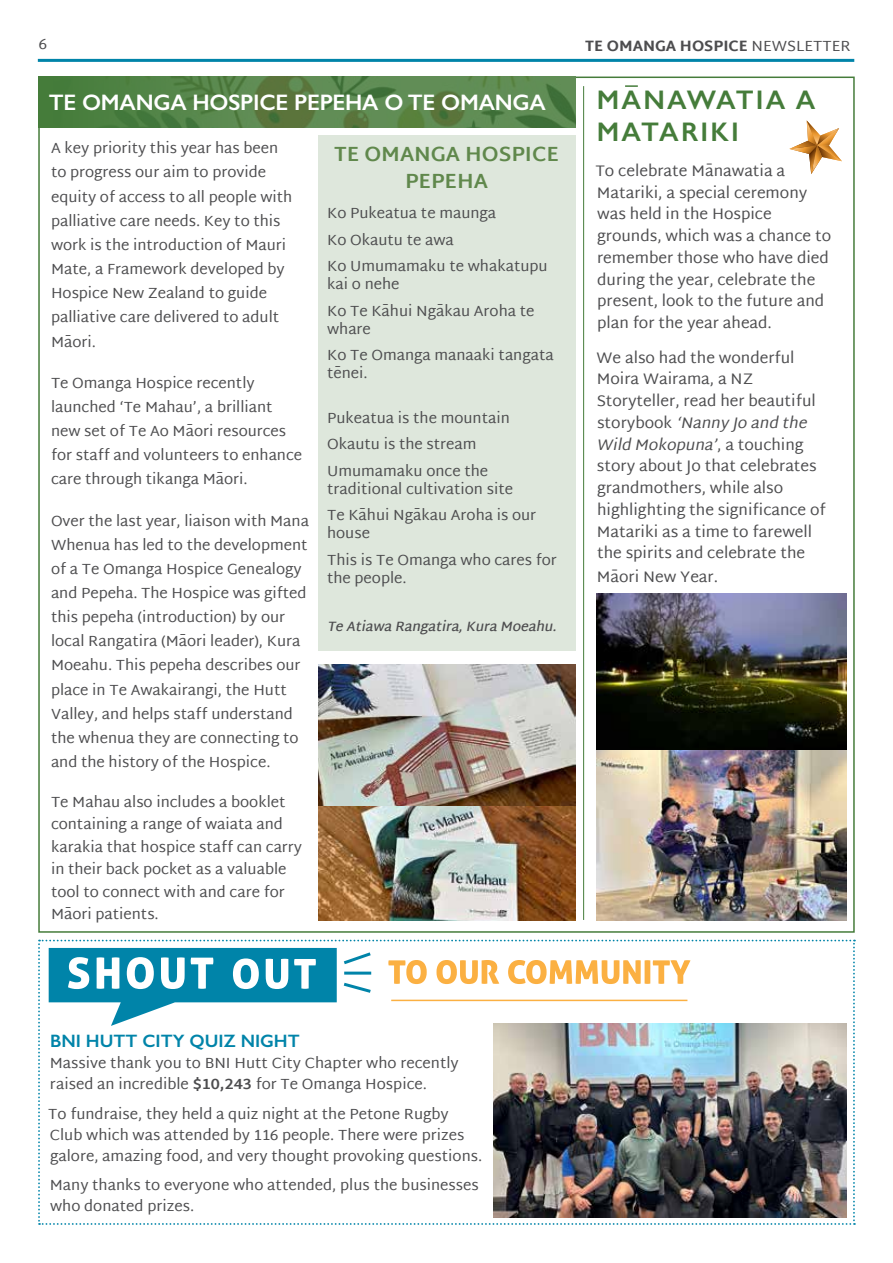
<style>
.page{position:relative;width:893px;height:1263px;background:#fff}
.page>*{position:absolute;margin:0;border:0;box-sizing:border-box;transform-origin:0 0}
.t1{font:600 27px/32.4px "Gill Sans";letter-spacing:.08em;color:#457c3a}
.t2{font:600 22.5px "Gill Sans";letter-spacing:-.01em;color:#fff}
.t3{font:700 21px/27px "Martel Sans";color:#60884c;text-align:center}
.t4{font:600 18px "Gill Sans";color:#0084a9}
.t5{font:15.6px/21.8px "Martel Sans";color:#4d4d4f}
.t6{font:15px/24.2px "Martel Sans";color:#4d4d4f}
.t7{font:800 15px "Martel Sans";color:#4d4d4f}
.t8{font:italic 600 13.5px "Martel Sans";color:#4d4d4f}
.s1{font-weight:400}
.s2{font-style:italic}
.s3{font-weight:700}
</style>
<div class="page">
<hr style="left:38px;top:59px;width:816px;height:3px;background:#0084a9">
<img style="left:597px;top:594px;width:249px;height:327px">
<img style="left:38px;top:77px;width:537px;height:51px">
<hr style="left:583px;top:86px;width:1px;height:834px;background:#457c3a">
<div style="left:317px;top:135px;width:258px;height:516px;background:#dee7dc"></div>
<img style="left:319px;top:665px;width:256px;height:256px">
<img style="left:38px;top:940px;width:817px;height:285px">
<svg style="left:789px;top:120px;width:53px;height:54px"></svg>
<svg style="left:625px;top:85px;width:13px;height:2px"></svg>
<p class="t6" style="left:39px;top:32px;width:10px">6</p>
<p class="t7" style="left:585px;top:37px;width:267px">TE OMANGA HOSPICE <span class="s1">NEWSLETTER</span></p>
<h1 class="t1" style="left:597px;top:83px;width:220px">MANAWATIA A<br>MATARIKI</h1>
<p class="t5" style="left:595px;top:160px;width:237px">To celebrate Mānawatia a<br>Matariki, a special ceremony was held in the Hospice grounds, which was a chance to remember those who have died during the year, celebrate the present, look to the future and plan for the year ahead.</p>
<p class="t5" style="left:597px;top:346px;width:231px">We also had the wonderful<br>Moira Wairama, a NZ<br>Storyteller, read her beautiful storybook <span class="s2">‘Nanny Jo and the<br>Wild Mokopuna’</span>, a t o u c h i n g story about Jo that celebrates grandmothers, while also highlighting the significance of<br>Matariki as a time to farewell the spirits and celebrate the</p>
<p class="t5" style="left:597px;top:565px;width:123px">Māori New Year.</p>
<h2 class="t2" style="left:49px;top:89px;width:499px">TE OMANGA HOSPICE PEPEHA O TE OMANGA</h2>
<p class="t6" style="left:51px;top:136px;width:243px">A key priority this year has been to progress our aim to provide equity of access to all people with palliative care needs. Key to this work is the introduction of Mauri<br>Mate, a Framework developed by<br>Hospice New Zealand to guide palliative care delivered to adult<br>Māori.</p>
<p class="t6" style="left:51px;top:370px;width:253px">Te Omanga Hospice recently launched ‘Te Mahau’, a brilliant new set of Te Ao Māori resources for staff and volunteers to enhance care through tikanga Māori.</p>
<p class="t6" style="left:51px;top:508px;width:259px">Over the last year, liaison with Mana Whenua has led to the development of a Te Omanga Hospice Genealogy and Pepeha. The Hospice was gifted this pepeha (introduction) by our local Rangatira (Māori leader), Kura Moeahu. This pepeha describes our place in Te Awakairangi, the Hutt Valley, and helps staff understand the whenua they are connecting to and the history of the Hospice.</p>
<p class="t6" style="left:51px;top:790px;width:253px;line-height:22.5px">Te Mahau also includes a booklet containing a range of waiata and karakia that hospice staff can carry in their back pocket as a valuable tool to connect with and care for<br>Māori patients.</p>
<h3 class="t3" style="left:334px;top:140px;width:226px">TE OMANGA HOSPICE<br>PEPEHA</h3>
<p class="t6" style="left:327px;top:200px;width:222px;line-height:26.5px">Ko Pukeatua te maunga<br>Ko Okautu te awa<br>Ko Umumamaku te whakatupu</p>
<p class="t6" style="left:327px;top:271px;width:209px;line-height:26.5px">kai o nehe<br>Ko Te Kāhui Ngākau Aroha te</p>
<p class="t6" style="left:327px;top:315px;width:228px;line-height:26.5px">whare<br>Ko Te Omanga manaaki tangata</p>
<p class="t6" style="left:327px;top:361px;width:42px">tēnei.</p>
<p class="t6" style="left:327px;top:404px;width:184px;line-height:26.5px">Pukeatua is the mountain<br>Okautu is the stream<br>Umumamaku once the</p>
<p class="t6" style="left:327px;top:475px;width:211px;line-height:26.5px">traditional cultivation site<br>Te Kāhui Ngākau Aroha is our</p>
<p class="t6" style="left:327px;top:520px;width:231px;line-height:26.5px">house<br>This is Te Omanga who cares for</p>
<p class="t6" style="left:327px;top:566px;width:81px">the people.</p>
<p class="t8" style="left:327px;top:618px;width:235px">Te Atiawa Rangatira,Kura Moeahu.</p>
<p class="t4" style="left:50px;top:1030px;width:251px">BNI HUTT CITY QUIZ NIGHT</p>
<p class="t6" style="left:50px;top:1052px;width:410px;line-height:21px">Massive thank you to BNI Hutt City Chapter who recently raised an incredible <span class="s3">$10,243</span> for Te Omanga Hospice.</p>
<p class="t6" style="left:48px;top:1103px;width:436px;line-height:21px">To fundraise, they held a quiz night at the Petone Rugby<br>Club which was attended by 116 people. There were prizes galore, amazing food, and very thought provoking questions.</p>
<p class="t6" style="left:50px;top:1174px;width:431px;line-height:21px">Many thanks to everyone who attended, plus the businesses who donated prizes.</p>
</div>
